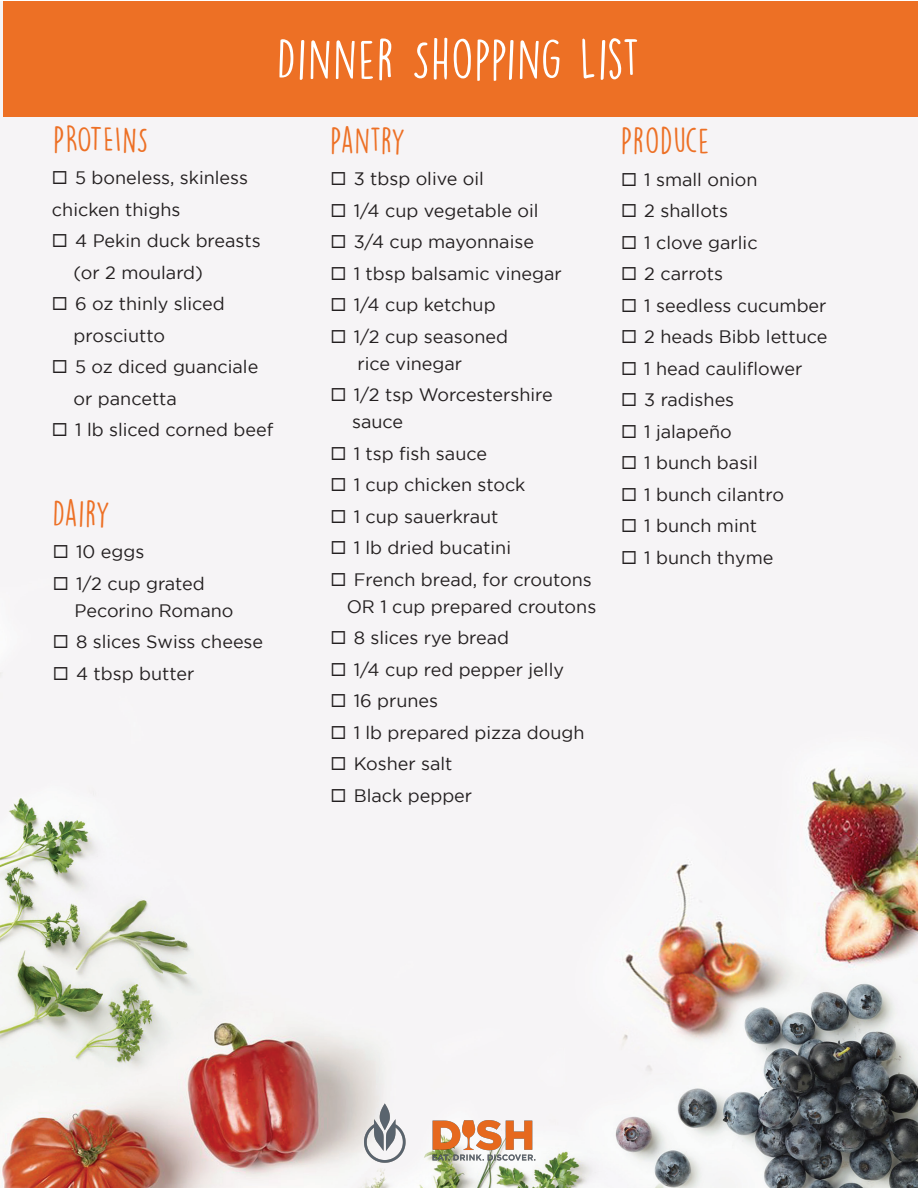
<style>
.page{position:relative;width:918px;height:1188px;background:#fff}
.page>*{position:absolute;margin:0;border:0;box-sizing:border-box;transform-origin:0 0}
.t1{font:51px "DK Lemon Yellow Sun";letter-spacing:.025em;color:#fff}
.t2{font:33px "DK Lemon Yellow Sun";letter-spacing:.025em;color:#ed7025}
.t3{font:18px/31.5px "Gotham";color:#231f20}
</style>
<div class="page">
<img style="left:0;top:1px;width:918px;height:1187px">
<div style="left:3px;top:1px;width:915px;height:116px;background:#ed7025"></div>
<img style="left:361px;top:1100px;width:178px;height:66px">
<h1 class="t1" style="left:277px;top:28px;width:364px">DINNER SHOPPING LIST</h1>
<h2 class="t2" style="left:53px;top:119px;width:96px">PROTEINS</h2>
<p class="t3" style="left:52px;top:162px;width:198px">◻ 5 boneless, skinless chicken thighs</p>
<p class="t3" style="left:74px;top:225px;width:189px;text-indent:-22px">◻ 4 Pekin duck breasts (or 2 moulard)</p>
<p class="t3" style="left:74px;top:288px;width:153px;text-indent:-22px">◻ 6 oz thinly sliced prosciutto</p>
<p class="t3" style="left:74px;top:351px;width:186px;text-indent:-22px">◻ 5 oz diced guanciale or pancetta</p>
<p class="t3" style="left:52px;top:414px;width:223px">◻ 1 lb sliced corned beef</p>
<h2 class="t2" style="left:53px;top:493px;width:59px">DAIRY</h2>
<p class="t3" style="left:53px;top:536px;width:93px">◻ 10 eggs</p>
<p class="t3" style="left:74px;top:570px;width:161px;line-height:27px;text-indent:-22px">◻ 1/2 cup grated<br>Pecorino Romano</p>
<p class="t3" style="left:53px;top:626px;width:212px">◻ 8 slices Swiss cheese</p>
<p class="t3" style="left:53px;top:658px;width:143px">◻ 4 tbsp butter</p>
<h2 class="t2" style="left:330px;top:120px;width:77px">PANTRY</h2>
<p class="t3" style="left:330px;top:163px;width:155px">◻ 3 tbsp olive oil</p>
<p class="t3" style="left:330px;top:194px;width:210px">◻ 1/4 cup vegetable oil</p>
<p class="t3" style="left:330px;top:226px;width:205px">◻ 3/4 cup mayonnaise</p>
<p class="t3" style="left:330px;top:257px;width:233px">◻ 1 tbsp balsamic vinegar</p>
<p class="t3" style="left:330px;top:289px;width:167px">◻ 1/4 cup ketchup</p>
<p class="t3" style="left:357px;top:322px;width:152px;line-height:27px;text-indent:-27px">◻ 1/2 cup seasoned rice vinegar</p>
<p class="t3" style="left:352px;top:381px;width:202px;line-height:27px;text-indent:-22px">◻ 1/2 tsp Worcestershire sauce</p>
<p class="t3" style="left:330px;top:437px;width:158px">◻ 1 tsp fish sauce</p>
<p class="t3" style="left:330px;top:469px;width:197px">◻ 1 cup chicken stock</p>
<p class="t3" style="left:330px;top:500px;width:170px">◻ 1 cup sauerkraut</p>
<p class="t3" style="left:330px;top:532px;width:182px">◻ 1 lb dried bucatini</p>
<p class="t3" style="left:330px;top:565px;width:267px;line-height:27px;text-align:right">◻ French bread, for croutons<br>OR 1 cup prepared croutons</p>
<p class="t3" style="left:330px;top:622px;width:180px">◻ 8 slices rye bread</p>
<p class="t3" style="left:330px;top:653px;width:235px">◻ 1/4 cup red pepper jelly</p>
<p class="t3" style="left:330px;top:685px;width:109px">◻ 16 prunes</p>
<p class="t3" style="left:330px;top:716px;width:256px">◻ 1 lb prepared pizza dough</p>
<p class="t3" style="left:330px;top:748px;width:124px">◻ Kosher salt</p>
<p class="t3" style="left:330px;top:779px;width:143px">◻ Black pepper</p>
<h2 class="t2" style="left:621px;top:121px;width:90px">PRODUCE</h2>
<p class="t3" style="left:621px;top:163px;width:138px">◻ 1 small onion</p>
<p class="t3" style="left:621px;top:195px;width:109px">◻ 2 shallots</p>
<p class="t3" style="left:621px;top:226px;width:138px">◻ 1 clove garlic</p>
<p class="t3" style="left:621px;top:258px;width:104px">◻ 2 carrots</p>
<p class="t3" style="left:621px;top:289px;width:207px">◻ 1 seedless cucumber</p>
<p class="t3" style="left:621px;top:321px;width:208px">◻ 2 heads Bibb lettuce</p>
<p class="t3" style="left:621px;top:352px;width:183px">◻ 1 head cauliflower</p>
<p class="t3" style="left:621px;top:384px;width:115px">◻ 3 radishes</p>
<p class="t3" style="left:621px;top:415px;width:112px">◻ 1 jalapeño</p>
<p class="t3" style="left:621px;top:447px;width:138px">◻ 1 bunch basil</p>
<p class="t3" style="left:621px;top:478px;width:165px">◻ 1 bunch cilantro</p>
<p class="t3" style="left:621px;top:510px;width:138px">◻ 1 bunch mint</p>
<p class="t3" style="left:621px;top:541px;width:154px">◻ 1 bunch thyme</p>
</div>
